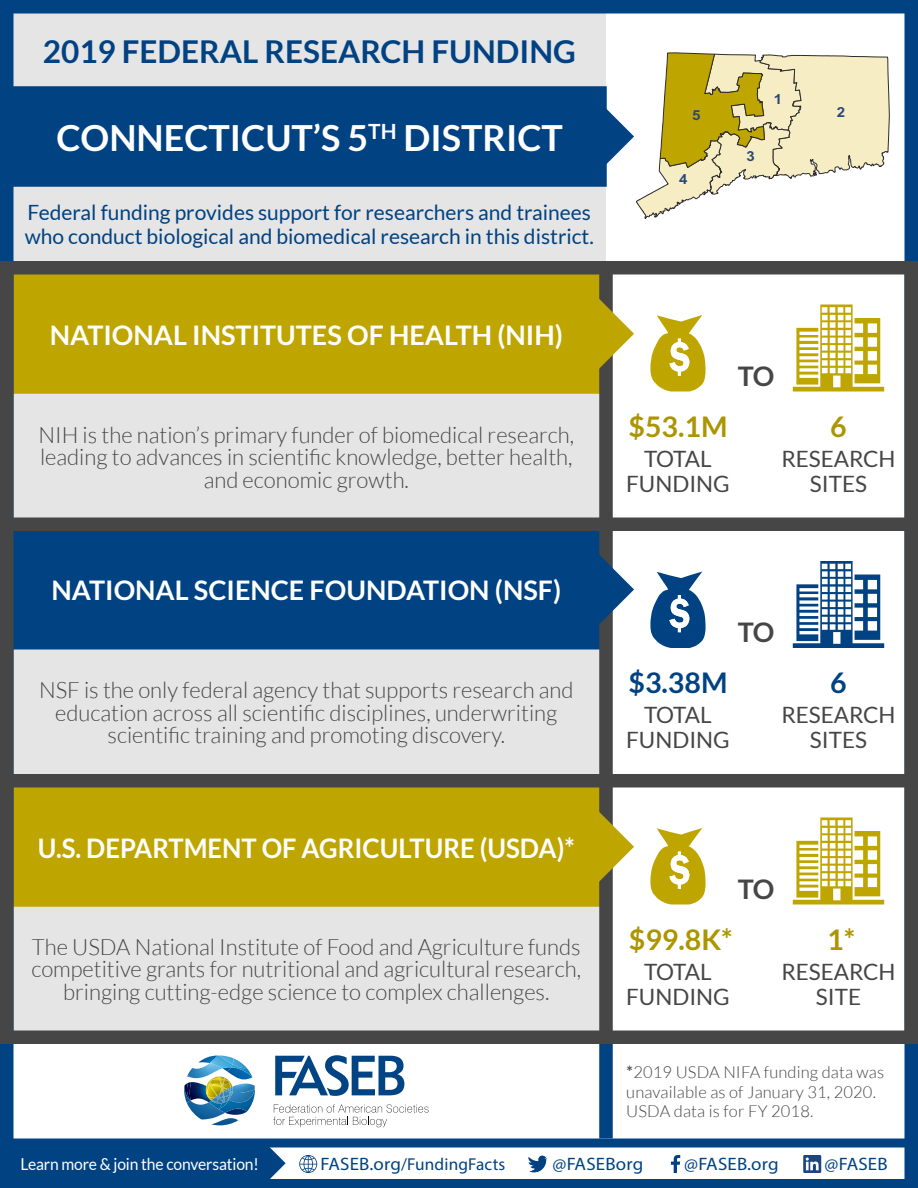
<style>
.page{position:relative;width:918px;height:1188px;background:#fff}
.page>*{position:absolute;margin:0;border:0;box-sizing:border-box;transform-origin:0 0}
.t1{font:700 36px "Lato";color:#fff}
.t2{font:700 31.5px "Lato";color:#004282}
.t3{font:700 28.5px "Lato";color:#ac9500}
.t4{font:700 28.5px "Lato";color:#004282}
.t5{font:700 27px "Lato";color:#fff}
.t6{font:700 27px "Lato";color:#fff;scale:.95 1}
.t7{font:700 27px "Lato";color:#464647}
.t8{font:300 22.5px/22.5px "Lato";color:#464647;text-align:center}
.t9{font:22.5px/25.5px "Lato";color:#464647;text-align:center}
.t10{font:21px/24px "Lato";color:#004282}
.t11{font:18px "Myriad Pro";letter-spacing:.01em;color:#004282;scale:1.05 1}
.t12{font:17.25px "Myriad Pro";letter-spacing:.01em;color:#004282}
.t13{font:300 16.5px/19.5px "Lato";letter-spacing:.01em;color:#464647}
.t14{font:16.5px "Lato";letter-spacing:-.01em;color:#fff;scale:.95 1}
.t15{font:700 13.8px "Arial";color:#2b4978;scale:1.08 1}
.s1{font-weight:600}
.s2{font-size:18px}
</style>
<div class="page">
<svg style="left:266px;top:1148px;width:20px;height:30px"></svg>
<div style="left:0;top:1143px;width:266px;height:41px;background:#004282"></div>
<div style="left:0;top:1138px;width:918px;height:50px;border:9px solid #004282"></div>
<svg style="left:299px;top:1155px;width:18px;height:18px"></svg>
<svg style="left:528px;top:1155px;width:20px;height:18px"></svg>
<svg style="left:671px;top:1155px;width:9px;height:18px"></svg>
<svg style="left:803px;top:1155px;width:18px;height:18px"></svg>
<svg style="left:273px;top:1104px;width:156px;height:23px"></svg>
<svg style="left:275px;top:1055px;width:129px;height:41px"></svg>
<img style="left:184px;top:1056px;width:71px;height:69px">
<div style="left:13px;top:186px;width:593px;height:76px;background:#e5e5e5"></div>
<div style="left:13px;top:13px;width:593px;height:75px;background:#e5e5e5"></div>
<div style="left:13px;top:905px;width:587px;height:126px;background:#e5e5e5"></div>
<div style="left:13px;top:649px;width:587px;height:126px;background:#e5e5e5"></div>
<div style="left:13px;top:393px;width:587px;height:126px;background:#e5e5e5"></div>
<div style="left:14px;top:788px;width:585px;height:118px;background:#bfa500"></div>
<div style="left:13px;top:787px;width:587px;height:120px;border:2px solid #bfa500"></div>
<div style="left:14px;top:530px;width:585px;height:119px;background:#004282"></div>
<div style="left:13px;top:530px;width:587px;height:120px;border:2px solid #004282"></div>
<div style="left:14px;top:274px;width:585px;height:119px;background:#bfa500"></div>
<div style="left:13px;top:274px;width:587px;height:120px;border:2px solid #bfa500"></div>
<div style="left:599px;top:263px;width:14px;height:774px;background:#464647"></div>
<svg style="left:597px;top:547px;width:37px;height:85px"></svg>
<svg style="left:597px;top:291px;width:37px;height:85px"></svg>
<div style="left:0;top:0;width:14px;height:1188px;background:#004282"></div>
<div style="left:904px;top:0;width:14px;height:1188px;background:#004282"></div>
<div style="left:0;top:1030px;width:918px;height:14px;background:#464647"></div>
<div style="left:0;top:518px;width:918px;height:13px;background:#464647"></div>
<div style="left:0;top:774px;width:918px;height:14px;background:#464647"></div>
<div style="left:904px;top:261px;width:14px;height:783px;background:#464647"></div>
<svg style="left:650px;top:828px;width:56px;height:76px"></svg>
<svg style="left:793px;top:818px;width:91px;height:87px"></svg>
<div style="left:0;top:0;width:918px;height:14px;background:#004282"></div>
<div style="left:0;top:261px;width:14px;height:783px;background:#464647"></div>
<svg style="left:597px;top:804px;width:37px;height:85px"></svg>
<svg style="left:650px;top:572px;width:56px;height:76px"></svg>
<svg style="left:793px;top:561px;width:91px;height:87px"></svg>
<svg style="left:650px;top:315px;width:56px;height:77px"></svg>
<svg style="left:793px;top:305px;width:91px;height:87px"></svg>
<div style="left:14px;top:87px;width:592px;height:99px;background:#004282"></div>
<div style="left:13px;top:86px;width:594px;height:101px;border:2px solid #004282"></div>
<div style="left:0;top:261px;width:918px;height:13px;background:#464647"></div>
<svg style="left:591px;top:53px;width:299px;height:166px"></svg>
<div style="left:599px;top:1044px;width:14px;height:94px;background:#004282"></div>
<h2 class="t2" style="left:43px;top:33px;width:535px">2019 FEDERAL RESEARCH FUNDING</h2>
<h1 class="t1" style="left:56px;top:117px;width:508px">CONNECTICUT’S 5<sup>TH</sup> DISTRICT</h1>
<p class="t10" style="left:25px;top:201px;width:571px">Federal funding provides support for researchers and trainees who conduct biological and biomedical research in this district.</p>
<p class="t5" style="left:50px;top:319px;width:515px">NATIONAL INSTITUTES OF HEALTH (NIH)</p>
<p class="t8" style="left:38px;top:423px;width:537px">NIH is the nation’s primary funder of biomedical research, leading to advances in scientific knowledge, better health, and economic growth.</p>
<p class="t5" style="left:52px;top:575px;width:511px">NATIONAL SCIENCE FOUNDATION (NSF)</p>
<p class="t8" style="left:39px;top:679px;width:536px">NSF is the only federal agency that supports research and education across all scientific disciplines, underwriting scientific training and promoting discovery.</p>
<p class="t15" style="left:692px;top:106px;width:9px">5</p>
<p class="t15" style="left:679px;top:170px;width:9px">4</p>
<p class="t15" style="left:747px;top:147px;width:9px">3</p>
<p class="t15" style="left:774px;top:90px;width:9px">1</p>
<p class="t15" style="left:837px;top:103px;width:9px">2</p>
<p class="t7" style="left:738px;top:360px;width:38px">TO</p>
<p class="t3" style="left:628px;top:410px;width:101px">$53.1M</p>
<p class="t3" style="left:830px;top:410px;width:18px">6</p>
<p class="t9" style="left:626px;top:445px;width:105px">TOTAL<br>FUNDING</p>
<p class="t9" style="left:781px;top:445px;width:116px">RESEARCH<br>SITES</p>
<p class="t7" style="left:738px;top:617px;width:38px">TO</p>
<p class="t4" style="left:628px;top:666px;width:101px">$3.38M</p>
<p class="t4" style="left:830px;top:666px;width:18px">6</p>
<p class="t9" style="left:626px;top:702px;width:105px">TOTAL<br>FUNDING</p>
<p class="t9" style="left:781px;top:702px;width:116px">RESEARCH<br>SITES</p>
<p class="t6" style="left:38px;top:832px;width:566px">U.S. DEPARTMENT OF AGRICULTURE (USDA)*</p>
<p class="t8" style="left:31px;top:936px;width:551px">The USDA National Institute of Food and Agriculture funds competitive grants for nutritional and agricultural research, bringing cutting-edge science to complex challenges.</p>
<p class="t7" style="left:738px;top:873px;width:38px">TO</p>
<p class="t3" style="left:629px;top:923px;width:105px">$99.8K*</p>
<p class="t3" style="left:827px;top:923px;width:29px">1*</p>
<p class="t9" style="left:626px;top:958px;width:105px">TOTAL<br>FUNDING</p>
<p class="t9" style="left:781px;top:958px;width:116px">RESEARCH<br>SITE</p>
<p class="t13" style="left:626px;top:1063px;width:260px"><span class="s1">*</span>2019 USDA NIFA funding data was unavailable as of January 31, 2020.<br>USDA data is for FY 2018.</p>
<p class="t14" style="left:20px;top:1155px;width:252px">Learn more &amp; join the conversation!</p>
<p class="t12" style="left:321px;top:1154px;width:186px"><span class="s2">FASEB.org</span>/FundingFacts</p>
<p class="t11" style="left:553px;top:1153px;width:88px">@FASEBorg</p>
<p class="t11" style="left:684px;top:1153px;width:91px">@FASEB.org</p>
<p class="t11" style="left:825px;top:1153px;width:62px">@FASEB</p>
</div>
